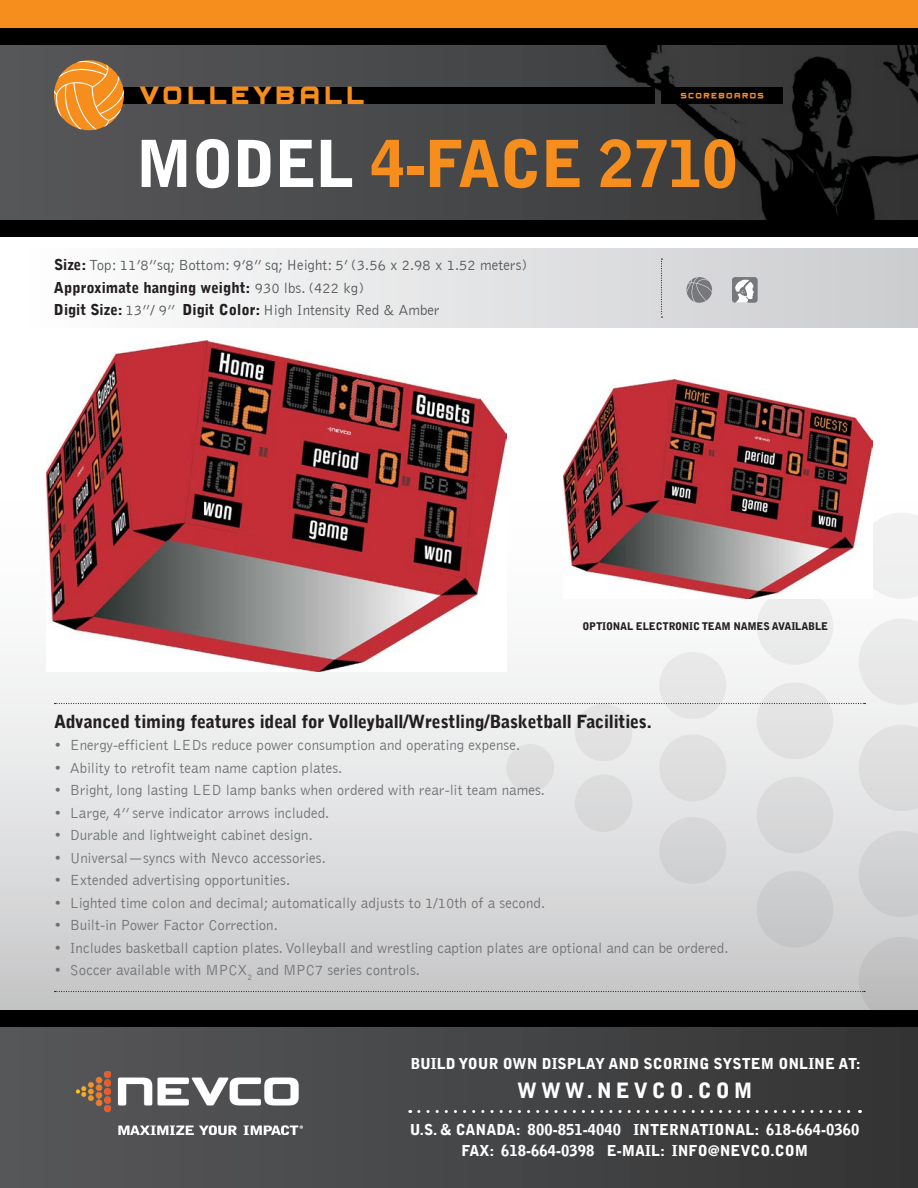
<style>
.page{position:relative;width:918px;height:1188px;background:#fff}
.page>*{position:absolute;margin:0;border:0;box-sizing:border-box;transform-origin:0 0}
.t1{font:900 64.2px "Bell Gothic";letter-spacing:-.02em;color:#f68e1e}
.t2{font:45px "Mayo Dingbats One";color:#f68e1e}
.t3{font:900 21px "Bell Gothic";letter-spacing:.19em;color:#fff}
.Head_before_bullets{font:900 18px "Bell Gothic";letter-spacing:-.01em;color:#231f20}
.Bullets{font:300 15px "Bell Gothic";color:#717275}
.t4{font:900 15px/21px "Bell Gothic";color:#fff;text-align:center}
.Size_info{font:300 15px "Bell Gothic";color:#57585a}
.Size_info-2{font:900 15px "Bell Gothic";color:#231f20}
.t5{font:900 10.5px "Bell Gothic";letter-spacing:-.02em;color:#231f20}
.s1{color:#fff}
.s2{font-weight:900;color:#231f20}
.s3{font-weight:300;color:#57585a}
</style>
<div class="page">
<div style="left:0;top:32px;width:918px;height:194px;background:#4c4d4e"></div>
<img style="left:582px;top:45px;width:336px;height:175px">
<div style="left:0;top:0;width:918px;height:33px;background:#f68e1e"></div>
<div style="left:0;top:28px;width:918px;height:17px;background:#000"></div>
<div style="left:0;top:220px;width:918px;height:17px;background:#000"></div>
<div style="left:0;top:482px;width:918px;height:534px;background:linear-gradient(to bottom,#fff,#c9cacb)"></div>
<div style="left:859px;top:513px;width:59px;height:86px;background:#f1f0f0"></div>
<svg style="left:859px;top:725px;width:59px;height:86px;background:#dfdfe0"></svg>
<svg style="left:859px;top:831px;width:59px;height:86px;background:#d1d1d2"></svg>
<div style="left:757px;top:588px;width:76px;height:77px;background:#ededed;border-radius:50%"></div>
<div style="left:757px;top:682px;width:76px;height:77px;background:#e2e2e3;border-radius:50%"></div>
<div style="left:757px;top:777px;width:76px;height:76px;background:#d8d8d9;border-radius:50%"></div>
<div style="left:757px;top:871px;width:76px;height:77px;background:#cacbcc;border-radius:50%"></div>
<div style="left:659px;top:652px;width:67px;height:67px;background:#e4e4e5;border-radius:50%"></div>
<div style="left:659px;top:734px;width:67px;height:67px;background:#dededf;border-radius:50%"></div>
<div style="left:659px;top:817px;width:67px;height:67px;background:#d3d3d5;border-radius:50%"></div>
<div style="left:575px;top:704px;width:57px;height:57px;background:#e2e2e3;border-radius:50%"></div>
<div style="left:575px;top:774px;width:57px;height:58px;background:#d9dadb;border-radius:50%"></div>
<div style="left:506px;top:744px;width:48px;height:48px;background:#dededf;border-radius:50%"></div>
<div style="left:22px;top:248px;width:896px;height:80px;background:linear-gradient(to right,#fdfefe,#cbccce)"></div>
<div style="left:661px;top:87px;width:122px;height:16px;background:#000"></div>
<div style="left:111px;top:87px;width:544px;height:16px;background:#000"></div>
<div style="left:0;top:1021px;width:918px;height:167px;background:linear-gradient(to right,#57585a,#343435)"></div>
<div style="left:0;top:1010px;width:918px;height:17px;background:#000"></div>
<svg style="left:419px;top:1110px;width:442px;height:3px"></svg>
<img style="left:77px;top:1072px;width:226px;height:63px">
<svg style="left:661px;top:259px;width:2px;height:59px"></svg>
<svg style="left:54px;top:60px;width:70px;height:70px"></svg>
<div style="left:732px;top:277px;width:26px;height:26px;background:#76787b;border-radius:3px"></div>
<svg style="left:735px;top:279px;width:19px;height:24px"></svg>
<svg style="left:686px;top:277px;width:26px;height:26px"></svg>
<svg style="left:687px;top:277px;width:25px;height:25px"></svg>
<div style="left:55px;top:937px;width:863px;height:73px;background:#c9c9ca"></div>
<svg style="left:55px;top:619px;width:863px;height:86px"></svg>
<img style="left:46px;top:341px;width:460px;height:330px">
<img style="left:564px;top:380px;width:309px;height:218px">
<svg style="left:232px;top:103px;width:62px;height:1px"></svg>
<svg style="left:301px;top:103px;width:18px;height:1px"></svg>
<svg style="left:326px;top:103px;width:38px;height:1px"></svg>
<p class="t2" style="left:138px;top:67px;width:92px">❖□●●</p>
<p class="t1" style="left:135px;top:127px;width:604px"><span class="s1">MODEL</span> 4-FACE 2710</p>
<p class="Size_info" style="left:54px;top:257px;width:475px"><span class="s2">Size:</span> Top: 11’8”sq; Bottom: 9’8” sq; Height: 5’ (3.56 x 2.98 x 1.52 meters)</p>
<p class="Size_info-2" style="left:54px;top:279px;width:312px">Approximate hanging weight: <span class="s3">930 lbs. (422 kg)</span></p>
<p class="Size_info" style="left:54px;top:302px;width:387px"><span class="s2">Digit Size:</span> 13”/ 9” <span class="s2">Digit Color:</span> High Intensity Red &amp; Amber</p>
<p class="t5" style="left:582px;top:620px;width:247px">OPTIONAL ELECTRONIC TEAM NAMES AVAILABLE</p>
<p class="Head_before_bullets" style="left:54px;top:711px;width:599px">Advanced timing features ideal for Volleyball/Wrestling/Basketball Facilities.</p>
<p class="Bullets" style="left:54px;top:738px;width:468px">• Energy-efficient LEDs reduce power consumption and operating expense.</p>
<p class="Bullets" style="left:54px;top:760px;width:290px">• Ability to retrofit team name caption plates.</p>
<p class="Bullets" style="left:54px;top:783px;width:493px">• Bright, long lasting LED lamp banks when ordered with rear-lit team names.</p>
<p class="Bullets" style="left:54px;top:805px;width:277px">• Large, 4’’ serve indicator arrows included.</p>
<p class="Bullets" style="left:54px;top:828px;width:260px">• Durable and lightweight cabinet design.</p>
<p class="Bullets" style="left:54px;top:850px;width:273px">• Universal—syncs with Nevco accessories.</p>
<p class="Bullets" style="left:54px;top:873px;width:238px">• Extended advertising opportunities.</p>
<p class="Bullets" style="left:54px;top:895px;width:493px">• Lighted time colon and decimal; automatically adjusts to 1/10th of a second.</p>
<p class="Bullets" style="left:54px;top:918px;width:225px">• Built-in Power Factor Correction.</p>
<p class="Bullets" style="left:54px;top:940px;width:676px">• Includes basketball caption plates. Volleyball and wrestling caption plates are optional and can be ordered.</p>
<p class="Bullets" style="left:54px;top:963px;width:368px">• Soccer available with MPCX<sub>2</sub> and MPC7 series controls.</p>
<p class="t4" style="left:410px;top:1054px;width:452px">BUILD YOUR OWN DISPLAY AND SCORING SYSTEM ONLINE AT:</p>
<h3 class="t3" style="left:517px;top:1078px;width:237px">WWW.NEVCO.COM</h3>
<p class="t4" style="left:410px;top:1120px;width:451px">U.S. &amp; CANADA: 800-851-4040 INTERNATIONAL: 618-664-0360<br>FAX: 618-664-0398 E-MAIL: INFO@NEVCO.COM</p>
</div>
